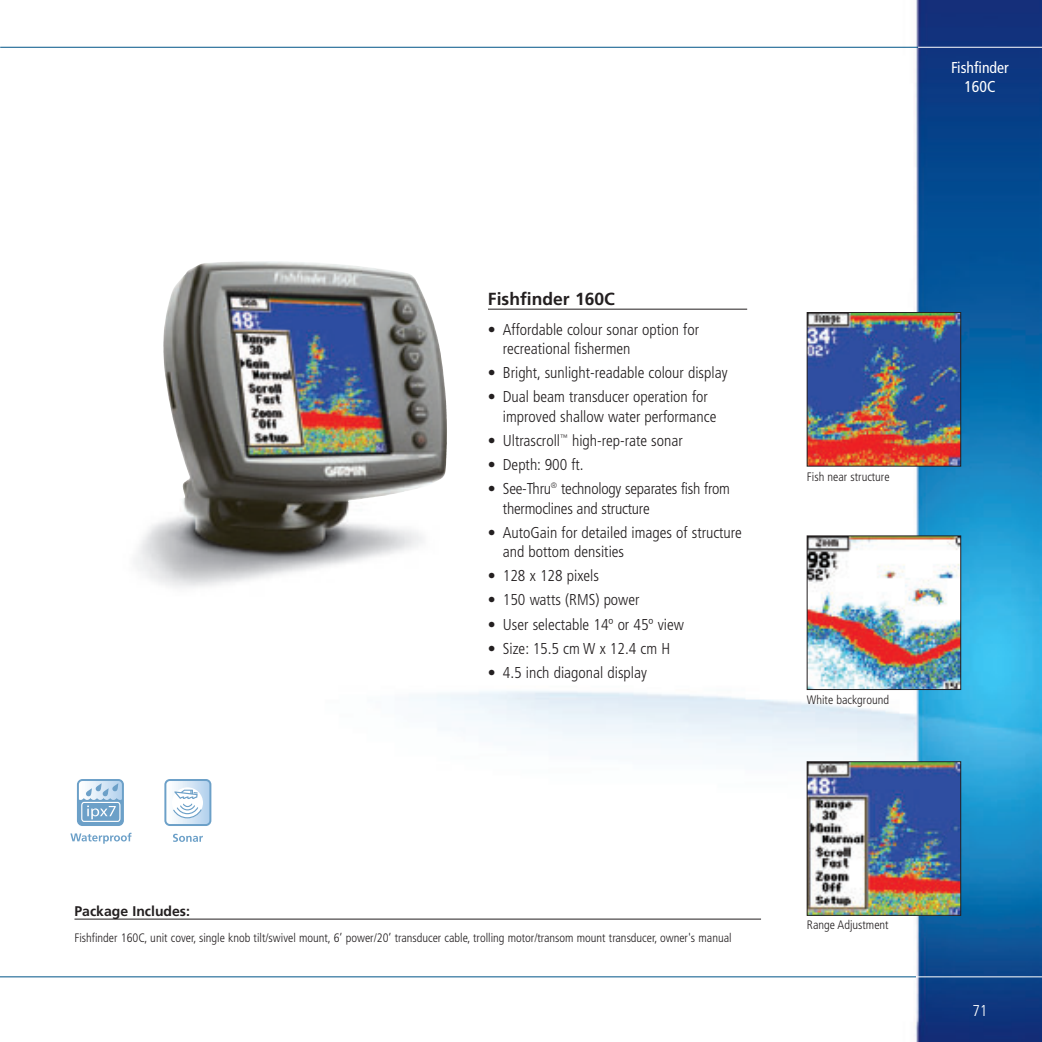
<style>
.page{position:relative;width:1042px;height:1042px;background:#fff}
.page>*{position:absolute;margin:0;border:0;box-sizing:border-box;transform-origin:0 0}
.t1{font:700 17.5px "Frutiger";color:#231f20}
.t2{font:300 condensed 15.75px/19.2px "Frutiger";color:#231f20}
.t3{font:condensed 15.75px/18.9px "Frutiger";color:#fff;text-align:center}
.t4{font:300 condensed 15.75px "Frutiger";color:#fff}
.t5{font:700 14px "Frutiger";color:#231f20}
.t6{font:300 condensed 12.25px "Frutiger";color:#231f20}
</style>
<div class="page">
<img style="left:5px;top:0;width:1037px;height:1042px">
<hr style="left:0;top:976px;width:916px;height:1px;background:#005487">
<hr style="left:916px;top:976px;width:126px;height:1px;background:#fff">
<img style="left:183px;top:458px;width:7px;height:39px">
<hr style="left:488px;top:309px;width:259px;height:1px;background:#231f20">
<hr style="left:0;top:47px;width:918px;height:1px;background:#005487">
<hr style="left:918px;top:47px;width:124px;height:1px;background:#fff">
<hr style="left:74px;top:919px;width:687px;height:1px;background:#231f20">
<img style="left:809px;top:537px;width:150px;height:151px">
<div style="left:807px;top:535px;width:154px;height:155px;border:1px solid #231f20"></div>
<img style="left:809px;top:763px;width:150px;height:150px">
<div style="left:807px;top:761px;width:154px;height:154px;border:1px solid #231f20"></div>
<img style="left:809px;top:314px;width:150px;height:150px">
<div style="left:807px;top:312px;width:154px;height:154px;border:1px solid #231f20"></div>
<svg style="left:77px;top:779px;width:47px;height:47px;background:#9ec1dc"></svg>
<svg style="left:70px;top:833px;width:62px;height:10px"></svg>
<svg style="left:164px;top:779px;width:47px;height:47px"></svg>
<svg style="left:173px;top:834px;width:30px;height:8px"></svg>
<p class="t3" style="left:951px;top:59px;width:59px">Fishfinder<br>160C</p>
<p class="t1" style="left:488px;top:292px;width:128px">Fishfinder 160C</p>
<p class="t2" style="left:503px;top:321px;width:198px;text-indent:-15px">• Affordable colour sonar option for recreational fishermen</p>
<p class="t2" style="left:488px;top:364px;width:241px">• Bright, sunlight-readable colour display</p>
<p class="t2" style="left:503px;top:388px;width:215px;text-indent:-15px">• Dual beam transducer operation for improved shallow water performance</p>
<p class="t2" style="left:488px;top:432px;width:196px">• Ultrascroll<sup>™</sup> high-rep-rate sonar</p>
<p class="t2" style="left:488px;top:456px;width:97px">• Depth: 900 ft.</p>
<p class="t2" style="left:503px;top:480px;width:229px;text-indent:-15px">• See-Thru<sup>®</sup> technology separates fish from thermoclines and structure</p>
<p class="t2" style="left:503px;top:524px;width:241px;text-indent:-15px">• AutoGain for detailed images of structure and bottom densities</p>
<p class="t2" style="left:488px;top:567px;width:112px">• 128 x 128 pixels</p>
<p class="t2" style="left:488px;top:591px;width:153px">• 150 watts (RMS) power</p>
<p class="t2" style="left:488px;top:616px;width:197px">• User selectable 14º or 45º view</p>
<p class="t2" style="left:488px;top:640px;width:184px">• Size: 15.5 cm W x 12.4 cm H</p>
<p class="t2" style="left:488px;top:664px;width:160px">• 4.5 inch diagonal display</p>
<p class="t6" style="left:807px;top:472px;width:84px">Fish near structure</p>
<p class="t6" style="left:807px;top:694px;width:84px">White background</p>
<p class="t5" style="left:74px;top:905px;width:117px">Package Includes:</p>
<p class="t6" style="left:74px;top:932px;width:659px">Fishfinder 160C, unit cover, single knob tilt/swivel mount, 6’ power/20’ transducer cable, trolling motor/transom mount transducer, owner's manual</p>
<p class="t6" style="left:807px;top:920px;width:83px">Range Adjustment</p>
<p class="t4" style="left:972px;top:1004px;width:17px">71</p>
</div>
